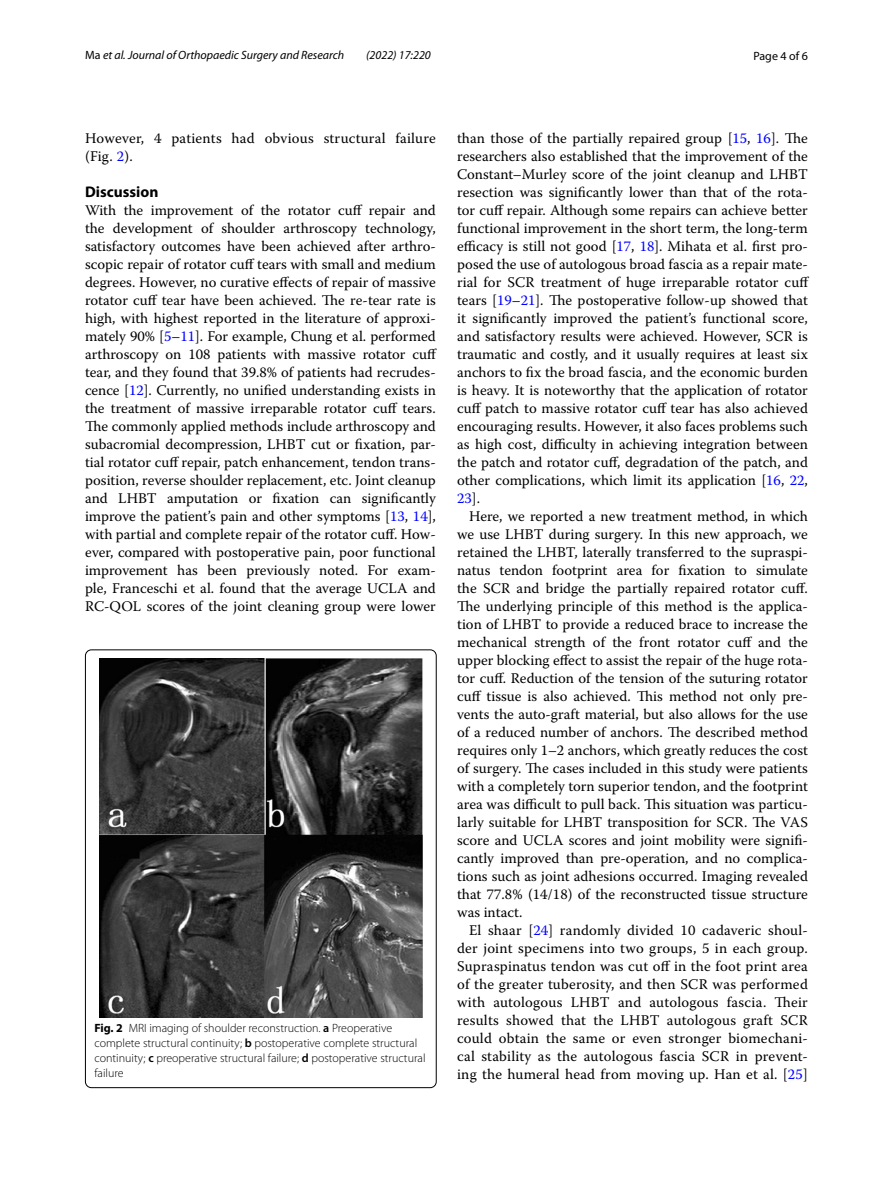
<style>
.page{position:relative;width:893px;height:1187px;background:#fff}
.page>*{position:absolute;margin:0;border:0;box-sizing:border-box;transform-origin:0 0}
.t1{font:700 15.45px "Myriad Pro";color:#000}
.t2{font:14.7px/18px "Warnock Pro";letter-spacing:.005em;color:#000;text-align:justify}
.t3{font:300 12px/15px "Myriad Pro";color:#000}
.t4{font:italic 12px "Myriad Pro";color:#000}
.t5{font:12px "Myriad Pro";color:#000}
.s1{font-style:normal}
.s2{color:#00f}
.s3{font-weight:700}
.s4{font-weight:600}
</style>
<div class="page">
<img style="left:99px;top:658px;width:323px;height:359px">
<div style="left:85px;top:649px;width:351px;height:438px;border:1px solid #000;border-radius:6px"></div>
<p class="t4" style="left:85px;top:48px;width:261px"><span class="s1">Ma</span> et al. Journal of Orthopaedic Surgery and Research</p>
<p class="t4" style="left:366px;top:48px;width:66px">(2022) 17:220</p>
<p class="t5" style="left:753px;top:48px;width:56px">Page 4 of 6</p>
<p class="t2" style="left:85px;top:128px;width:352px">However, 4 patients had obvious structural failure (Fig. <span class="s2">2</span>).</p>
<p class="t1" style="left:85px;top:181px;width:75px">Discussion</p>
<p class="t2" style="left:85px;top:200px;width:353px">With the improvement of the rotator cuff repair and the development of shoulder arthroscopy technology, satisfactory outcomes have been achieved after arthro&shy;scopic repair of rotator cuff tears with small and medium degrees. However, no curative effects of repair of massive rotator cuff tear have been achieved. The re-tear rate is high, with highest reported in the literature of approxi&shy;mately 90% [<span class="s2">5</span>–<span class="s2">11</span>]. For example, Chung et al. performed arthroscopy on 108 patients with massive rotator cuff tear, and they found that 39.8% of patients had recrudes&shy;cence [<span class="s2">12</span>]. Currently, no unified understanding exists in the treatment of massive irreparable rotator cuff tears.<br>The commonly applied methods include arthroscopy and subacromial decompression, LHBT cut or fixation, par&shy;tial rotator cuff repair, patch enhancement, tendon trans&shy;position, reverse shoulder replacement, etc. Joint cleanup and LHBT amputation or fixation can significantly improve the patient’s pain and other symptoms [<span class="s2">13</span>, <span class="s2">14</span>], with partial and complete repair of the rotator cuff. How&shy;ever, compared with postoperative pain, poor functional improvement has been previously noted. For exam&shy;ple, Franceschi et al. found that the average UCLA and RC-QOL scores of the joint cleaning group were lower</p>
<p class="t3" style="left:94px;top:1021px;width:333px"><span class="s3">Fig. 2</span> MRI imaging of shoulder reconstruction. <span class="s4">a</span> Preoperative complete structural continuity; <span class="s4">b</span> postoperative complete structural continuity; <span class="s4">c</span> preoperative structural failure; <span class="s4">d</span> postoperative structural failure</p>
<p class="t2" style="left:457px;top:128px;width:353px">than those of the partially repaired group [<span class="s2">15</span>, <span class="s2">16</span>]. The researchers also established that the improvement of the Constant–Murley score of the joint cleanup and LHBT resection was significantly lower than that of the rota&shy;tor cuff repair. Although some repairs can achieve better functional improvement in the short term, the long-term efficacy is still not good [<span class="s2">17</span>, <span class="s2">18</span>]. Mihata et al. first pro&shy;posed the use of autologous broad fascia as a repair mate&shy;rial for SCR treatment of huge irreparable rotator cuff tears [<span class="s2">19</span>–<span class="s2">21</span>]. The postoperative follow-up showed that it significantly improved the patient’s functional score, and satisfactory results were achieved. However, SCR is traumatic and costly, and it usually requires at least six anchors to fix the broad fascia, and the economic burden is heavy. It is noteworthy that the application of rotator cuff patch to massive rotator cuff tear has also achieved encouraging results. However, it also faces problems such as high cost, difficulty in achieving integration between the patch and rotator cuff, degradation of the patch, and other complications, which limit its application [<span class="s2">16</span>, <span class="s2">22</span>, <span class="s2">23</span>].</p>
<p class="t2" style="left:457px;top:506px;width:352px;text-indent:12px">Here, we reported a new treatment method, in which we use LHBT during surgery. In this new approach, we retained the LHBT, laterally transferred to the supraspi&shy;natus tendon footprint area for fixation to simulate the SCR and bridge the partially repaired rotator cuff.<br>The underlying principle of this method is the applica&shy;tion of LHBT to provide a reduced brace to increase the mechanical strength of the front rotator cuff and the upper blocking effect to assist the repair of the huge rota&shy;tor cuff. Reduction of the tension of the suturing rotator cuff tissue is also achieved. This method not only pre&shy;vents the auto-graft material, but also allows for the use of a reduced number of anchors. The described method requires only 1–2 anchors, which greatly reduces the cost of surgery. The cases included in this study were patients with a completely torn superior tendon, and the footprint area was difficult to pull back. This situation was particu&shy;larly suitable for LHBT transposition for SCR. The VAS score and UCLA scores and joint mobility were signifi&shy;cantly improved than pre-operation, and no complica&shy;tions such as joint adhesions occurred. Imaging revealed that 77.8% (14/18) of the reconstructed tissue structure was intact.</p>
<p class="t2" style="left:457px;top:920px;width:352px;text-indent:12px">El shaar [<span class="s2">24</span>] randomly divided 10 cadaveric shoul&shy;der joint specimens into two groups, 5 in each group.<br>Supraspinatus tendon was cut off in the foot print area of the greater tuberosity, and then SCR was performed with autologous LHBT and autologous fascia. Their results showed that the LHBT autologous graft SCR could obtain the same or even stronger biomechani&shy;cal stability as the autologous fascia SCR in prevent&shy;ing the humeral head from moving up. Han et al. [<span class="s2">25</span>]</p>
</div>
